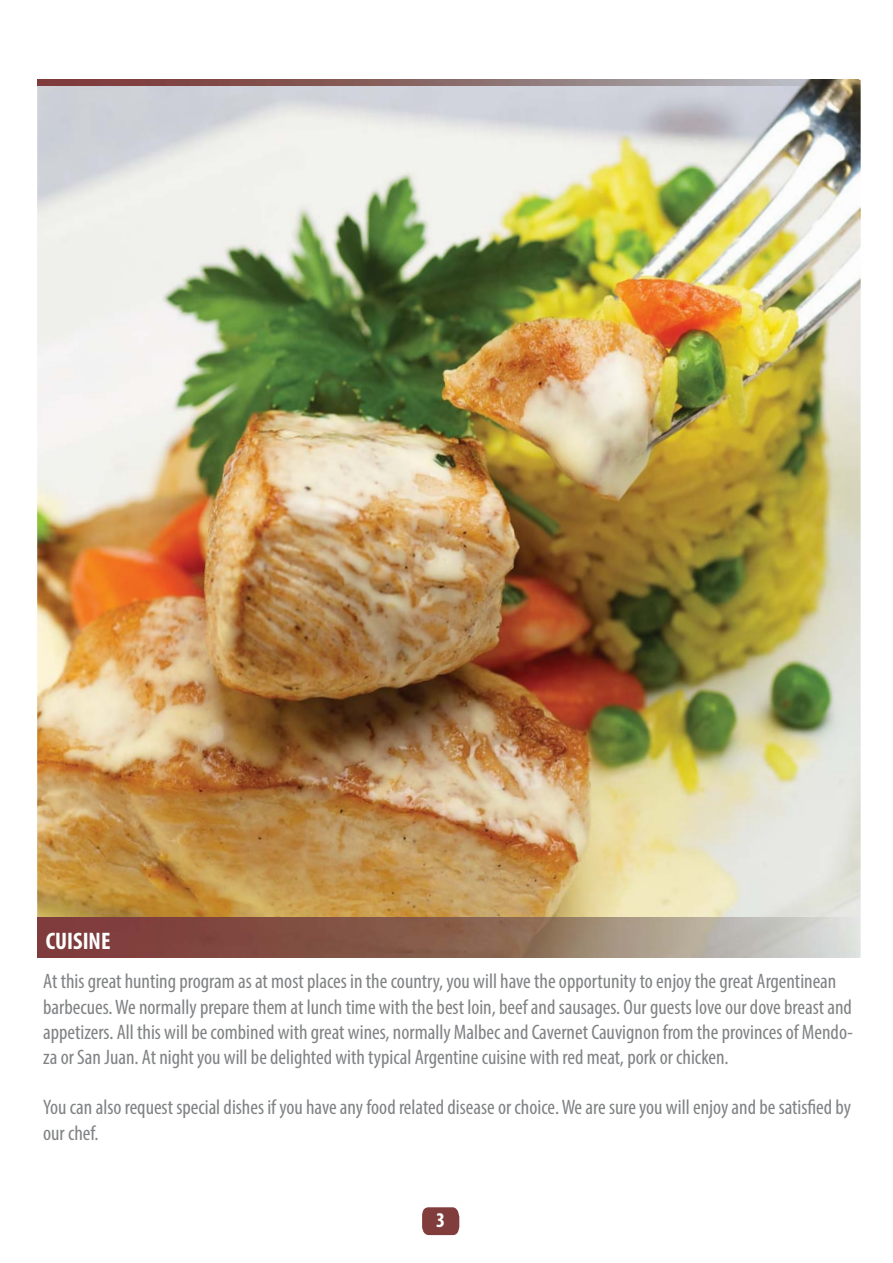
<style>
.page{position:relative;width:893px;height:1263px;background:#fff}
.page>*{position:absolute;margin:0;border:0;box-sizing:border-box;transform-origin:0 0}
.t1{font:700 condensed 24px "Myriad Pro";color:#fff}
.t2{font:condensed 21px/25.2px "Myriad Pro";color:#808284}
.t3{font:700 condensed 21px "Myriad Pro";color:#fff}
</style>
<div class="page">
<svg style="left:422px;top:1207px;width:37px;height:28px"></svg>
<img style="left:37px;top:80px;width:824px;height:878px">
<img style="left:37px;top:918px;width:822px;height:40px">
<img style="left:37px;top:80px;width:822px;height:6px">
<p class="t1" style="left:46px;top:933px;width:66px">CUISINE</p>
<p class="t2" style="left:43px;top:971px;width:811px">At this great hunting program as at most places in the country, you will have the opportunity to enjoy the great Argentinean barbecues. We normally prepare them at lunch time with the best loin, beef and sausages. Our guests love our dove breast and appetizers. All this will be combined with great wines, normally Malbec and Cavernet Cauvignon from the provinces of Mendo&shy;za or San Juan. At night you will be delighted with typical Argentine cuisine with red meat, pork or chicken.</p>
<p class="t2" style="left:43px;top:1097px;width:809px">You can also request special dishes if you have any food related disease or choice. We are sure you will enjoy and be satisfied by our chef.</p>
<p class="t3" style="left:436px;top:1213px;width:10px">3</p>
</div>
